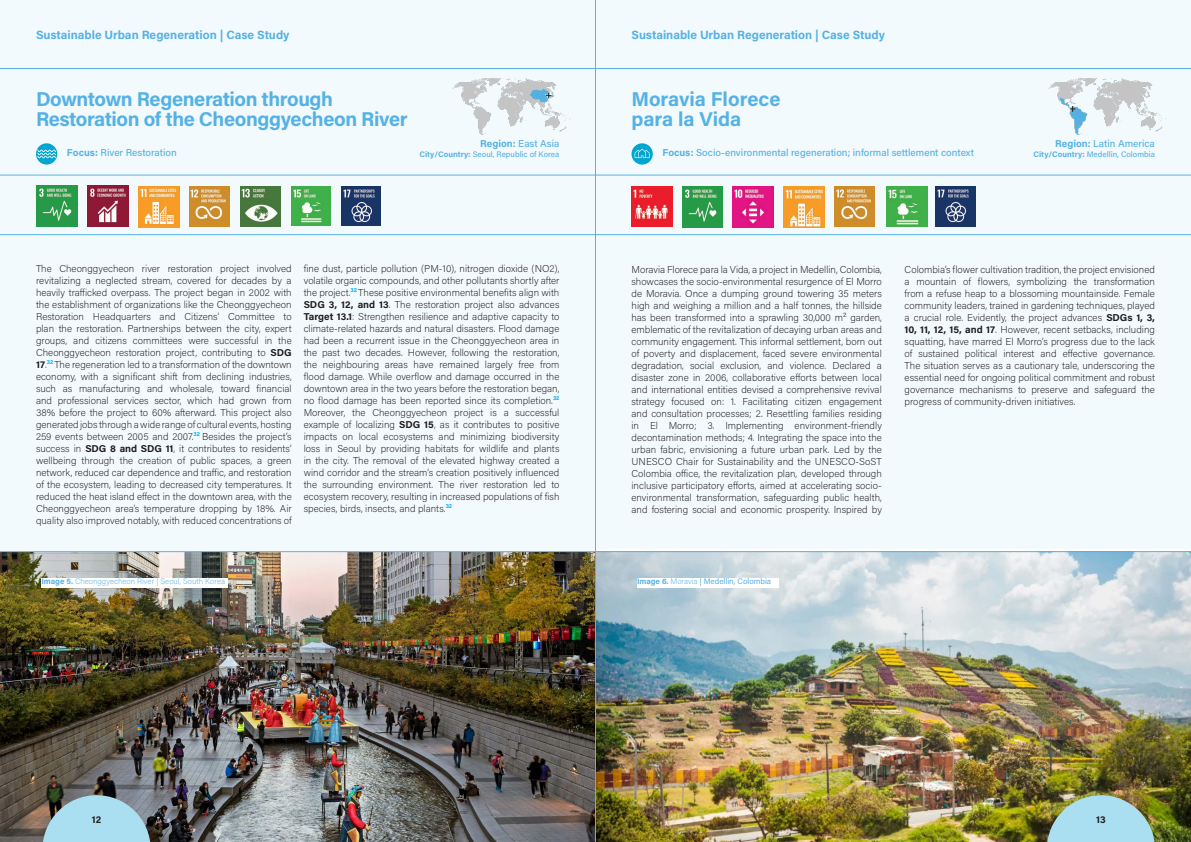
<style>
.page{position:relative;width:1191px;height:842px;background:#fff}
.page>*{position:absolute;margin:0;border:0;box-sizing:border-box;transform-origin:0 0}
.t1{font:700 20px/20px "Acumin Pro";letter-spacing:-.02em;color:#55b2e4}
.t2{font:700 20px "Acumin Pro";color:#55b2e4}
.t3{font:700 12px "Acumin Pro";color:#55b2e4}
.t4{font:200 10px/12px "Acumin Pro";color:#231f20;text-align:justify}
.t5{font:500 10px "Acumin Pro";color:#55b2e4}
.t6{font:700 10px "Acumin Pro";color:#231f20}
.t7{font:500 8px "Acumin Pro";color:#55b2e4}
.t8{font:200 8px "Acumin Pro";color:#55b2e4}
.t9{font:8px "Acumin Pro";color:#55b2e4}
.s1{font-weight:700}
.s2{font-weight:200}
</style>
<div class="page">
<div style="left:0;top:0;width:595px;height:842px;background:#f3fafd"></div>
<img style="left:0;top:552px;width:1191px;height:290px">
<hr style="left:0;top:175px;width:595px;height:1px;background:#55b2e4">
<hr style="left:0;top:234px;width:595px;height:1px;background:#55b2e4">
<hr style="left:0;top:68px;width:595px;height:1px;background:#55b2e4">
<svg style="left:36px;top:143px;width:21px;height:22px"></svg>
<img style="left:138px;top:186px;width:41px;height:41px">
<img style="left:189px;top:186px;width:41px;height:41px">
<img style="left:88px;top:186px;width:41px;height:41px">
<img style="left:240px;top:186px;width:41px;height:41px">
<img style="left:291px;top:186px;width:39px;height:40px">
<img style="left:341px;top:186px;width:39px;height:40px">
<img style="left:36px;top:186px;width:41px;height:41px">
<hr style="left:0;top:551px;width:596px;height:1px;background:#55b2e4">
<svg style="left:37px;top:150px;width:19px;height:8px"></svg>
<div style="left:42px;top:578px;width:186px;height:9px;background:#fff"></div>
<img style="left:452px;top:78px;width:118px;height:56px">
<div style="left:596px;top:0;width:595px;height:549px;background:#f3fafd"></div>
<hr style="left:595px;top:175px;width:596px;height:1px;background:#55b2e4">
<hr style="left:595px;top:234px;width:596px;height:1px;background:#55b2e4">
<hr style="left:595px;top:68px;width:596px;height:1px;background:#55b2e4">
<img style="left:886px;top:187px;width:41px;height:39px">
<svg style="left:631px;top:143px;width:22px;height:22px"></svg>
<hr style="left:595px;top:551px;width:596px;height:1px;background:#55b2e4">
<svg style="left:634px;top:149px;width:15px;height:9px"></svg>
<img style="left:1048px;top:78px;width:118px;height:56px">
<div style="left:637px;top:578px;width:141px;height:9px;background:#fff"></div>
<svg style="left:1069px;top:106px;width:6px;height:6px"></svg>
<hr style="left:595px;top:0;width:1px;height:842px;background:#55b2e4">
<img style="left:1046px;top:795px;width:109px;height:47px">
<svg style="left:43px;top:795px;width:108px;height:47px;background:#98c0cd"></svg>
<svg style="left:546px;top:93px;width:5px;height:5px"></svg>
<img style="left:732px;top:187px;width:41px;height:40px">
<img style="left:682px;top:187px;width:40px;height:40px">
<img style="left:631px;top:186px;width:41px;height:41px">
<img style="left:784px;top:187px;width:40px;height:40px">
<img style="left:835px;top:187px;width:39px;height:39px">
<img style="left:936px;top:187px;width:39px;height:39px">
<p class="t3" style="left:36px;top:26px;width:255px">Sustainable Urban Regeneration | Case Study</p>
<p class="t3" style="left:631px;top:26px;width:255px">Sustainable Urban Regeneration | Case Study</p>
<p class="t1" style="left:36px;top:88px;width:373px">Downtown Regeneration through<br>Restoration of the Cheonggyecheon River</p>
<p class="t5" style="left:67px;top:146px;width:111px"><span class="s1">Focus:</span> River Restoration</p>
<p class="t5" style="left:480px;top:137px;width:81px"><span class="s1">Region:</span> East Asia</p>
<p class="t7" style="left:419px;top:149px;width:141px"><span class="s1">City/Country:</span> Seoul, Republic of Korea</p>
<p class="t2" style="left:631px;top:85px;width:151px">Moravia Florece</p>
<p class="t1" style="left:631px;top:108px;width:111px">para la Vida</p>
<p class="t5" style="left:662px;top:146px;width:313px"><span class="s1">Focus:</span> Socio-environmental regeneration; informal settlement context</p>
<p class="t5" style="left:1055px;top:137px;width:101px"><span class="s1">Region:</span> Latin America</p>
<p class="t7" style="left:1033px;top:149px;width:123px"><span class="s1">City/Country:</span> Medellin, Colombia</p>
<p class="t4" style="left:36px;top:262px;width:257px">The Cheonggyecheon river restoration project involved revitalizing a neglected stream, covered for decades by a heavily trafficked overpass. The project began in 2002 with the establishment of organizations like the Cheonggyecheon Restoration Headquarters and Citizens’ Committee to plan the restoration. Partnerships between the city, expert groups, and citizens committees were successful in the Cheonggyecheon restoration project, contributing to <span class="s1">SDG 17</span>.<sup>32</sup> The regeneration led to a transformation of the downtown economy, with a significant shift from declining industries, such as manufacturing and wholesale, toward financial and professional services sector, which had grown from 38% before the project to 60% afterward. This project also generated jobs through a wide range of cultural events, hosting 259 events between 2005 and 2007.<sup>32</sup> Besides the project’s success in <span class="s1">SDG 8 and SDG 11</span>, it contributes to residents’ wellbeing through the creation of public spaces, a green network, reduced car dependence and traffic, and restoration of the ecosystem, leading to decreased city temperatures. It reduced the heat island effect in the downtown area, with the Cheonggyecheon area’s temperature dropping by 18%. Air quality also improved notably, with reduced concentrations of</p>
<p class="t4" style="left:304px;top:262px;width:257px">fine dust, particle pollution (PM-10), nitrogen dioxide (NO2), volatile organic compounds, and other pollutants shortly after the project.<sup>32</sup> These positive environmental benefits align with <span class="s1">SDG 3, 12, and 13</span>. The restoration project also advances <span class="s1">Target 13.1</span>: Strengthen resilience and adaptive capacity to climate-related hazards and natural disasters. Flood damage had been a recurrent issue in the Cheonggyecheon area in the past two decades. However, following the restoration, the neighbouring areas have remained largely free from flood damage. While overflow and damage occurred in the downtown area in the two years before the restoration began, no flood damage has been reported since its completion.<sup>32<br></sup>Moreover, the Cheonggyecheon project is a successful example of localizing <span class="s1">SDG 15</span>, as it contributes to positive impacts on local ecosystems and minimizing biodiversity loss in Seoul by providing habitats for wildlife and plants in the city. The removal of the elevated highway created a wind corridor and the stream’s creation positively influenced the surrounding environment. The river restoration led to ecosystem recovery, resulting in increased populations of fish species, birds, insects, and plants.<sup>32</sup></p>
<p class="t4" style="left:631px;top:263px;width:252px">Moravia Florece para la Vida, a project in Medellin, Colombia, showcases the socio-environmental resurgence of El Morro de Moravia. Once a dumping ground towering 35 meters high and weighing a million and a half tonnes, the hillside has been transformed into a sprawling 30,000 m² garden, emblematic of the revitalization of decaying urban areas and community engagement. This informal settlement, born out of poverty and displacement, faced severe environmental degradation, social exclusion, and violence. Declared a disaster zone in 2006, collaborative efforts between local and international entities devised a comprehensive revival strategy focused on: 1. Facilitating citizen engagement and consultation processes; 2. Resettling families residing in El Morro; 3. Implementing environment-friendly decontamination methods; 4. Integrating the space into the urban fabric, envisioning a future urban park. Led by the UNESCO Chair for Sustainability and the UNESCO-SoST Colombia office, the revitalization plan, developed through inclusive participatory efforts, aimed at accelerating socio&shy;environmental transformation, safeguarding public health, and fostering social and economic prosperity. Inspired by</p>
<p class="t4" style="left:904px;top:263px;width:252px">Colombia’s flower cultivation tradition, the project envisioned a mountain of flowers, symbolizing the transformation from a refuse heap to a blossoming mountainside. Female community leaders, trained in gardening techniques, played a crucial role. Evidently, the project advances <span class="s1">SDGs 1, 3, 10, 11, 12, 15, and 17</span>. However, recent setbacks, including squatting, have marred El Morro’s progress due to the lack of sustained political interest and effective governance.<br>The situation serves as a cautionary tale, underscoring the essential need for ongoing political commitment and robust governance mechanisms to preserve and safeguard the progress of community-driven initiatives.</p>
<p class="t8" style="left:42px;top:576px;width:185px"><span class="s1">Image 5.</span> Cheonggyecheon River | Seoul, South Korea</p>
<p class="t9" style="left:637px;top:576px;width:136px"><span class="s1">Image 6.</span> <span class="s2">Moravia</span> | Medellin, Colombia</p>
<p class="t6" style="left:92px;top:812px;width:11px">12</p>
<p class="t6" style="left:1096px;top:812px;width:11px">13</p>
</div>
